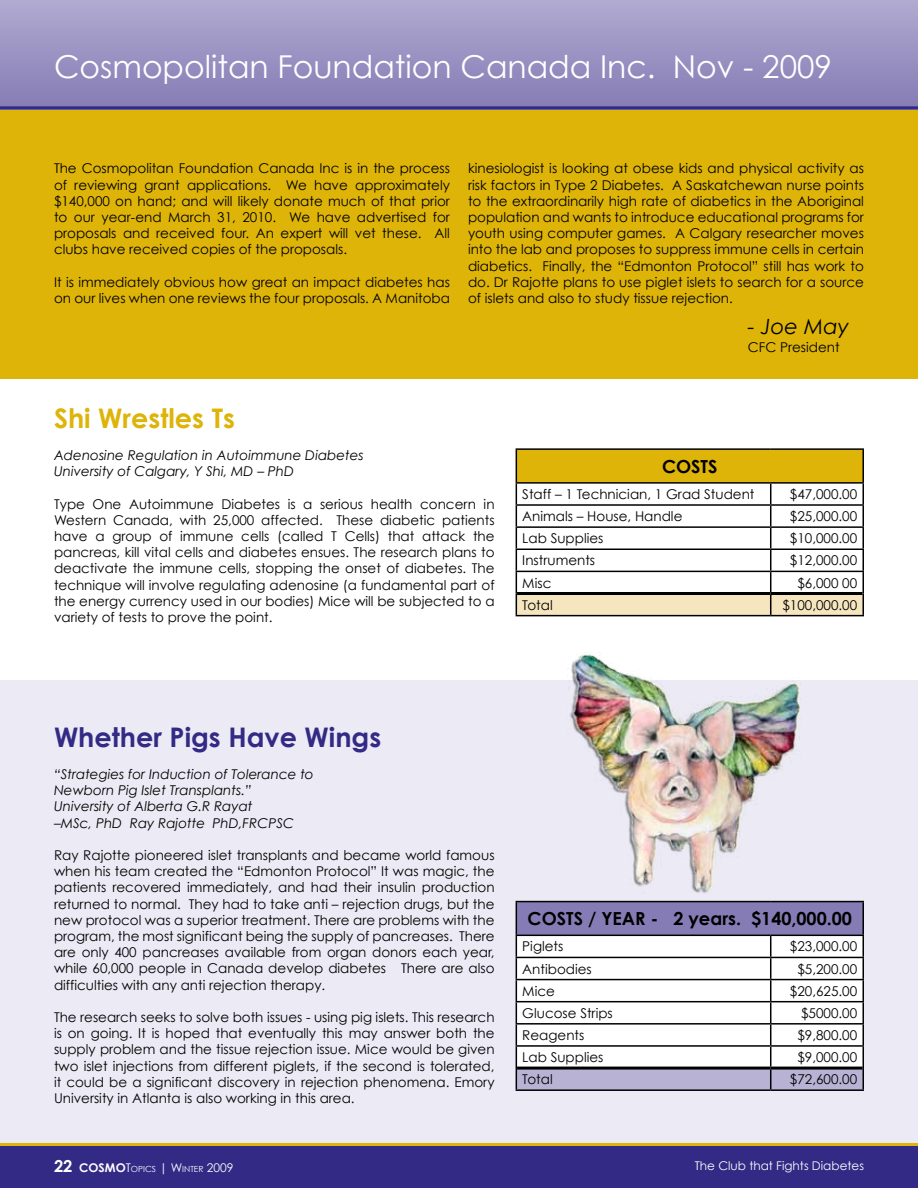
<style>
.page{position:relative;width:918px;height:1188px;background:#fff}
.page>*{position:absolute;margin:0;border:0;box-sizing:border-box;transform-origin:0 0}
.t1{font:31.5px "Century Gothic";color:#fff}
.t2{font:700 27px "Century Gothic";color:#332a86}
.t3{font:700 27px "Century Gothic";color:#deb408}
.t4{font:italic 21px "Century Gothic";color:#000}
.t5{font:700 18px "Century Gothic";color:#000}
.t6{font:13.5px/16.2px "Century Gothic";color:#000;text-align:justify}
.t7{font:italic 13.5px/16.2px "Century Gothic";color:#000}
.t8{font:12px "Century Gothic";color:#fff}
.t9{font:8.4px "Century Gothic";color:#fff}
.s1{font-weight:700;font-size:16.5px}
.s2{font-weight:700;font-size:12px}
.s3{font-size:12px}
</style>
<div class="page">
<div style="left:0;top:106px;width:917px;height:273px;background:#deb408"></div>
<div style="left:0;top:680px;width:917px;height:463px;background:#ecebf5"></div>
<div style="left:0;top:1144px;width:918px;height:44px;background:#332a86"></div>
<hr style="left:0;top:1143px;width:918px;height:3px;background:#deb408">
<div style="left:0;top:0;width:918px;height:109px;background:linear-gradient(to bottom,#b1abd1,#857bb4)"></div>
<hr style="left:0;top:106px;width:918px;height:3px;background:#332a86">
<div style="left:516px;top:449px;width:347px;height:34px;background:#deb408"></div>
<hr style="left:516px;top:448px;width:255px;height:2px;background:#000">
<hr style="left:516px;top:450px;width:1px;height:32px;background:#000">
<hr style="left:771px;top:448px;width:93px;height:2px;background:#000">
<hr style="left:862px;top:450px;width:2px;height:32px;background:#000">
<hr style="left:516px;top:482px;width:255px;height:2px;background:#000">
<hr style="left:771px;top:482px;width:93px;height:2px;background:#000">
<hr style="left:862px;top:484px;width:2px;height:20px;background:#000">
<hr style="left:771px;top:504px;width:93px;height:2px;background:#000">
<hr style="left:862px;top:506px;width:2px;height:20px;background:#000">
<hr style="left:771px;top:526px;width:93px;height:2px;background:#000">
<hr style="left:862px;top:528px;width:2px;height:21px;background:#000">
<hr style="left:771px;top:549px;width:93px;height:1px;background:#000">
<hr style="left:862px;top:550px;width:2px;height:21px;background:#000">
<hr style="left:771px;top:571px;width:93px;height:1px;background:#000">
<hr style="left:862px;top:572px;width:2px;height:22px;background:#000">
<svg style="left:516px;top:483px;width:347px;height:132px"></svg>
<hr style="left:862px;top:594px;width:2px;height:21px;background:#000">
<hr style="left:516px;top:615px;width:255px;height:1px;background:#000">
<hr style="left:771px;top:615px;width:93px;height:1px;background:#000">
<div style="left:516px;top:902px;width:347px;height:33px;background:#857cb5"></div>
<hr style="left:516px;top:901px;width:255px;height:1px;background:#000">
<hr style="left:516px;top:902px;width:1px;height:33px;background:#000">
<hr style="left:771px;top:901px;width:93px;height:1px;background:#000">
<hr style="left:862px;top:902px;width:2px;height:33px;background:#000">
<hr style="left:516px;top:935px;width:255px;height:1px;background:#000">
<hr style="left:771px;top:935px;width:93px;height:1px;background:#000">
<hr style="left:862px;top:936px;width:2px;height:21px;background:#000">
<hr style="left:771px;top:957px;width:93px;height:1px;background:#000">
<hr style="left:862px;top:958px;width:2px;height:21px;background:#000">
<hr style="left:771px;top:979px;width:93px;height:1px;background:#000">
<hr style="left:862px;top:980px;width:2px;height:21px;background:#000">
<hr style="left:771px;top:1001px;width:93px;height:1px;background:#000">
<hr style="left:862px;top:1002px;width:2px;height:21px;background:#000">
<hr style="left:771px;top:1023px;width:93px;height:2px;background:#000">
<hr style="left:862px;top:1025px;width:2px;height:20px;background:#000">
<hr style="left:771px;top:1045px;width:93px;height:2px;background:#000">
<hr style="left:862px;top:1047px;width:2px;height:21px;background:#000">
<svg style="left:516px;top:936px;width:347px;height:153px;background:#e2e1e6"></svg>
<hr style="left:862px;top:1068px;width:2px;height:21px;background:#000">
<hr style="left:516px;top:1089px;width:255px;height:2px;background:#000">
<hr style="left:771px;top:1089px;width:93px;height:2px;background:#000">
<img style="left:567px;top:654px;width:245px;height:247px">
<h1 class="t1" style="left:54px;top:47px;width:780px">Cosmopolitan Foundation Canada Inc. Nov - 2009</h1>
<p class="t6" style="left:54px;top:160px;width:397px">The Cosmopolitan Foundation Canada Inc is in the process of reviewing grant applications. We have approximately $140,000 on hand; and will likely donate much of that prior to our year-end March 31, 2010. We have advertised for proposals and received four. An expert will vet these. All clubs have received copies of the proposals.</p>
<p class="t6" style="left:54px;top:274px;width:398px">It is immediately obvious how great an impact diabetes has on our lives when one reviews the four proposals. A Manitoba</p>
<p class="t6" style="left:468px;top:160px;width:398px">kinesiologist is looking at obese kids and physical activity as risk factors in Type 2 Diabetes. A Saskatchewan nurse points to the extraordinarily high rate of diabetics in the Aboriginal population and wants to introduce educational programs for youth using computer games. A Calgary researcher moves into the lab and proposes to suppress immune cells in certain diabetics. Finally, the “Edmonton Protocol” still has work to do. Dr Rajotte plans to use piglet islets to search for a source of islets and also to study tissue rejection.</p>
<h3 class="t4" style="left:748px;top:314px;width:103px">- Joe May</h3>
<p class="t6" style="left:748px;top:339px;width:93px">CFC President</p>
<h2 class="t3" style="left:54px;top:401px;width:182px">Shi Wrestles Ts</h2>
<p class="t7" style="left:54px;top:447px;width:311px">Adenosine Regulation in Autoimmune Diabetes<br>University of Calgary, Y Shi, MD – PhD</p>
<p class="t6" style="left:54px;top:495px;width:442px">Type One Autoimmune Diabetes is a serious health concern in Western Canada, with 25,000 affected. These diabetic patients have a group of immune cells (called T Cells) that attack the pancreas, kill vital cells and diabetes ensues. The research plans to deactivate the immune cells, stopping the onset of diabetes. The technique will involve regulating adenosine (a fundamental part of the energy currency used in our bodies) Mice will be subjected to a variety of tests to prove the point.</p>
<h3 class="t5" style="left:662px;top:455px;width:57px">COSTS</h3>
<p class="t6" style="left:522px;top:486px;width:234px">Staff – 1 Technician, 1 Grad Student</p>
<p class="t6" style="left:790px;top:486px;width:69px">$47,000.00</p>
<p class="t6" style="left:522px;top:508px;width:162px">Animals – House, Handle</p>
<p class="t6" style="left:790px;top:508px;width:69px">$25,000.00</p>
<p class="t6" style="left:522px;top:530px;width:83px">Lab Supplies</p>
<p class="t6" style="left:790px;top:530px;width:69px">$10,000.00</p>
<p class="t6" style="left:522px;top:552px;width:74px">Instruments</p>
<p class="t6" style="left:790px;top:552px;width:69px">$12,000.00</p>
<p class="t6" style="left:522px;top:574px;width:31px">Misc</p>
<p class="t6" style="left:797px;top:574px;width:61px">$6,000 00</p>
<p class="t6" style="left:522px;top:596px;width:32px">Total</p>
<p class="t6" style="left:782px;top:596px;width:76px">$100,000.00</p>
<h2 class="t2" style="left:54px;top:720px;width:329px">Whether Pigs Have Wings</h2>
<p class="t7" style="left:54px;top:766px;width:261px">“Strategies for Induction of Tolerance to Newborn Pig Islet Transplants.” University of Alberta G.R Rayat<br>–MSc, PhD Ray Rajotte PhD,FRCPSC</p>
<p class="t6" style="left:54px;top:847px;width:442px">Ray Rajotte pioneered islet transplants and became world famous when his team created the “Edmonton Protocol” It was magic, the patients recovered immediately, and had their insulin production returned to normal. They had to take anti – rejection drugs, but the new protocol was a superior treatment. There are problems with the program, the most significant being the supply of pancreases. There are only 400 pancreases available from organ donors each year, while 60,000 people in Canada develop diabetes There are also difficulties with any anti rejection therapy.</p>
<p class="t6" style="left:54px;top:1009px;width:442px">The research seeks to solve both issues - using pig islets. This research is on going. It is hoped that eventually this may answer both the supply problem and the tissue rejection issue. Mice would be given two islet injections from different piglets, if the second is tolerated, it could be a significant discovery in rejection phenomena. Emory University in Atlanta is also working in this area.</p>
<h3 class="t5" style="left:528px;top:907px;width:326px">COSTS / YEAR - 2 years. $140,000.00</h3>
<p class="t6" style="left:522px;top:938px;width:43px">Piglets</p>
<p class="t6" style="left:790px;top:938px;width:69px">$23,000.00</p>
<p class="t6" style="left:522px;top:960px;width:71px">Antibodies</p>
<p class="t6" style="left:797px;top:960px;width:61px">$5,200.00</p>
<p class="t6" style="left:522px;top:983px;width:34px">Mice</p>
<p class="t6" style="left:790px;top:983px;width:69px">$20,625.00</p>
<p class="t6" style="left:522px;top:1005px;width:92px">Glucose Strips</p>
<p class="t6" style="left:801px;top:1005px;width:58px">$5000.00</p>
<p class="t6" style="left:522px;top:1027px;width:64px">Reagents</p>
<p class="t6" style="left:797px;top:1027px;width:61px">$9,800.00</p>
<p class="t6" style="left:522px;top:1049px;width:83px">Lab Supplies</p>
<p class="t6" style="left:797px;top:1049px;width:61px">$9,000.00</p>
<p class="t6" style="left:522px;top:1071px;width:32px">Total</p>
<p class="t6" style="left:790px;top:1071px;width:69px">$72,600.00</p>
<p class="t9" style="left:54px;top:1164px;width:181px"><span class="s1">22</span> <span class="s2">COSMO</span><span class="s3">T</span>OPICS <span class="s3">| W</span>INTER <span class="s3">2009</span></p>
<p class="t8" style="left:695px;top:1158px;width:171px">The Club that Fights Diabetes</p>
</div>
